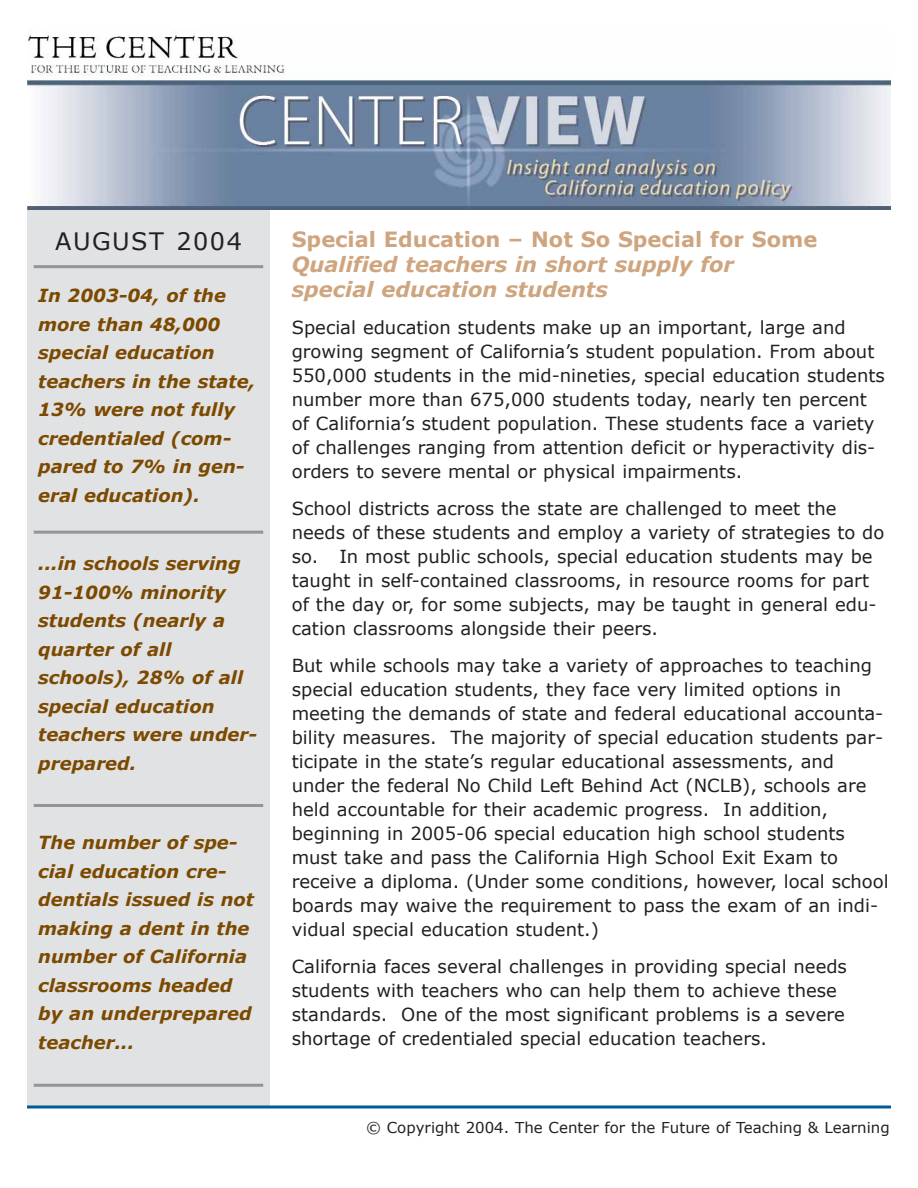
<style>
.page{position:relative;width:918px;height:1188px;background:#fff}
.page>*{position:absolute;margin:0;border:0;box-sizing:border-box;transform-origin:0 0}
.t1{font:24px "Verdana";letter-spacing:.065em;color:#231f20}
.t2{font:italic 700 21px/25.2px "Verdana";color:#cea57f}
.t3{font:700 21px "Verdana";color:#cea57f}
.t4{font:18px/24px "Verdana";color:#231f20}
.t5{font:italic 700 18px/28.5px "Verdana";color:#7c4900}
.t6{font:15px "Verdana";color:#231f20}
</style>
<div class="page">
<div style="left:27px;top:209px;width:243px;height:898px;background:#e1e2e3"></div>
<img style="left:27px;top:35px;width:864px;height:174px">
<hr style="left:27px;top:1106px;width:864px;height:2px;background:#005b96">
<hr style="left:34px;top:265px;width:229px;height:3px;background:#939598">
<hr style="left:34px;top:804px;width:229px;height:3px;background:#939598">
<hr style="left:34px;top:1084px;width:229px;height:3px;background:#939598">
<hr style="left:34px;top:531px;width:229px;height:3px;background:#939598">
<h1 class="t1" style="left:55px;top:226px;width:188px">AUGUST 2004</h1>
<p class="t5" style="left:38px;top:281px;width:218px">In 2003-04, of the more than 48,000 special education teachers in the state,<br>13% were not fully credentialed (com&shy;pared to 7% in gen&shy;eral education).</p>
<p class="t5" style="left:38px;top:549px;width:220px">...in schools serving<br>91-100% minority students (nearly a quarter of all schools), 28% of all special education teachers were under&shy;prepared.</p>
<p class="t5" style="left:38px;top:828px;width:217px">The number of spe&shy;cial education cre&shy;dentials issued is not making a dent in the number of California classrooms headed by an underprepared teacher...</p>
<p class="t3" style="left:292px;top:226px;width:527px">Special Education – Not So Special for Some</p>
<p class="t2" style="left:292px;top:251px;width:444px">Qualified teachers in short supply for special education students</p>
<p class="t4" style="left:292px;top:315px;width:595px">Special education students make up an important, large and growing segment of California’s student population. From about 550,000 students in the mid-nineties, special education students number more than 675,000 students today, nearly ten percent of California’s student population. These students face a variety of challenges ranging from attention deficit or hyperactivity dis&shy;orders to severe mental or physical impairments.</p>
<p class="t4" style="left:292px;top:496px;width:594px">School districts across the state are challenged to meet the needs of these students and employ a variety of strategies to do so. In most public schools, special education students may be taught in self-contained classrooms, in resource rooms for part of the day or, for some subjects, may be taught in general edu&shy;cation classrooms alongside their peers.</p>
<p class="t4" style="left:292px;top:653px;width:598px">But while schools may take a variety of approaches to teaching special education students, they face very limited options in meeting the demands of state and federal educational accounta&shy;bility measures. The majority of special education students par&shy;ticipate in the state’s regular educational assessments, and under the federal No Child Left Behind Act (NCLB), schools are held accountable for their academic progress. In addition, beginning in 2005-06 special education high school students must take and pass the California High School Exit Exam to receive a diploma. (Under some conditions, however, local school boards may waive the requirement to pass the exam of an indi&shy;vidual special education student.)</p>
<p class="t4" style="left:292px;top:954px;width:557px">California faces several challenges in providing special needs students with teachers who can help them to achieve these standards. One of the most significant problems is a severe shortage of credentialed special education teachers.</p>
<p class="t6" style="left:366px;top:1118px;width:525px">© Copyright 2004. The Center for the Future of Teaching &amp; Learning</p>
</div>
